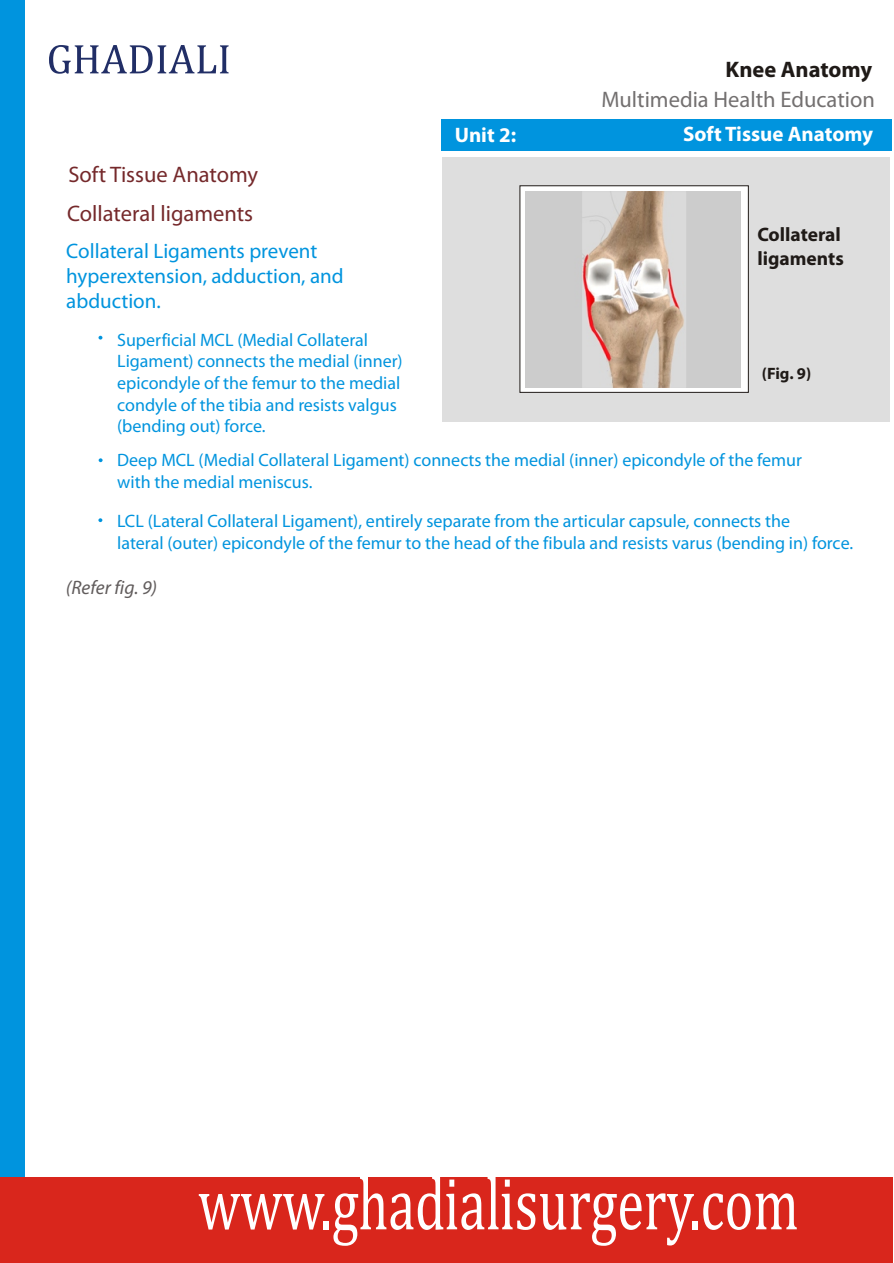
<style>
.page{position:relative;width:894px;height:1263px;background:#fff}
.page>*{position:absolute;margin:0;border:0;box-sizing:border-box;transform-origin:0 0}
.t1{font:75.6px "Cambria Math";color:#fff;scale:.72 1}
.t2{font:22.5px/38.2px "Myriad Pro";color:#75292b}
.t3{font:22.5px "Myriad Pro";color:#737070}
.t4{font:700 22.5px "Myriad Pro";color:#1f1a17}
.t5{font:21px/25.2px "Myriad Pro";color:#0094de}
.t6{font:700 21px "Myriad Pro";color:#fff}
.t7{font:700 19.5px/24.2px "Myriad Pro";color:#1f1a17}
.t8{font:italic 19.5px "Myriad Pro";color:#615c5c}
.t9{font:18px/21.6px "Myriad Pro";color:#0094de}
.t10{font:700 16.5px "Myriad Pro";color:#1f1a17}
</style>
<div class="page">
<div style="left:0;top:0;width:25px;height:1189px;background:#0094de"></div>
<div style="left:0;top:1177px;width:892px;height:86px;background:#d9261c"></div>
<div style="left:441px;top:119px;width:451px;height:32px;background:#0094de"></div>
<svg style="left:49px;top:45px;width:180px;height:29px"></svg>
<div style="left:442px;top:158px;width:448px;height:264px;background:#dedede"></div>
<div style="left:520px;top:185px;width:229px;height:208px;background:#fff;border:1px solid #1f1a17"></div>
<img style="left:525px;top:192px;width:216px;height:195px">
<svg style="left:99px;top:336px;width:3px;height:4px"></svg>
<svg style="left:99px;top:458px;width:4px;height:4px"></svg>
<svg style="left:98px;top:518px;width:4px;height:4px"></svg>
<p class="t4" style="left:726px;top:60px;width:148px">Knee Anatomy</p>
<p class="t3" style="left:601px;top:90px;width:275px">Multimedia Health Education</p>
<p class="t2" style="left:67px;top:158px;width:193px">Soft Tissue Anatomy<br>Collateral ligaments</p>
<p class="t5" style="left:66px;top:240px;width:279px">Collateral Ligaments prevent hyperextension, adduction, and abduction.</p>
<p class="t6" style="left:455px;top:126px;width:63px">Unit 2:</p>
<p class="t6" style="left:683px;top:126px;width:192px">Soft Tissue Anatomy</p>
<p class="t7" style="left:757px;top:224px;width:88px">Collateral ligaments</p>
<p class="t9" style="left:117px;top:330px;width:287px">Superficial MCL (Medial Collateral Ligament) connects the medial (inner) epicondyle of the femur to the medial condyle of the tibia and resists valgus (bending out) force.</p>
<p class="t9" style="left:117px;top:451px;width:686px">Deep MCL (Medial Collateral Ligament) connects the medial (inner) epicondyle of the femur with the medial meniscus.</p>
<p class="t9" style="left:117px;top:512px;width:737px">LCL (Lateral Collateral Ligament), entirely separate from the articular capsule, connects the<br>lateral (outer) epicondyle of the femur to the head of the fibula and resists varus (bending in) force.</p>
<p class="t10" style="left:762px;top:367px;width:51px">(Fig. 9)</p>
<p class="t8" style="left:66px;top:580px;width:93px">(Refer fig. 9)</p>
<h1 class="t1" style="left:198px;top:1171px;width:836px">www.ghadialisurgery.com</h1>
</div>
